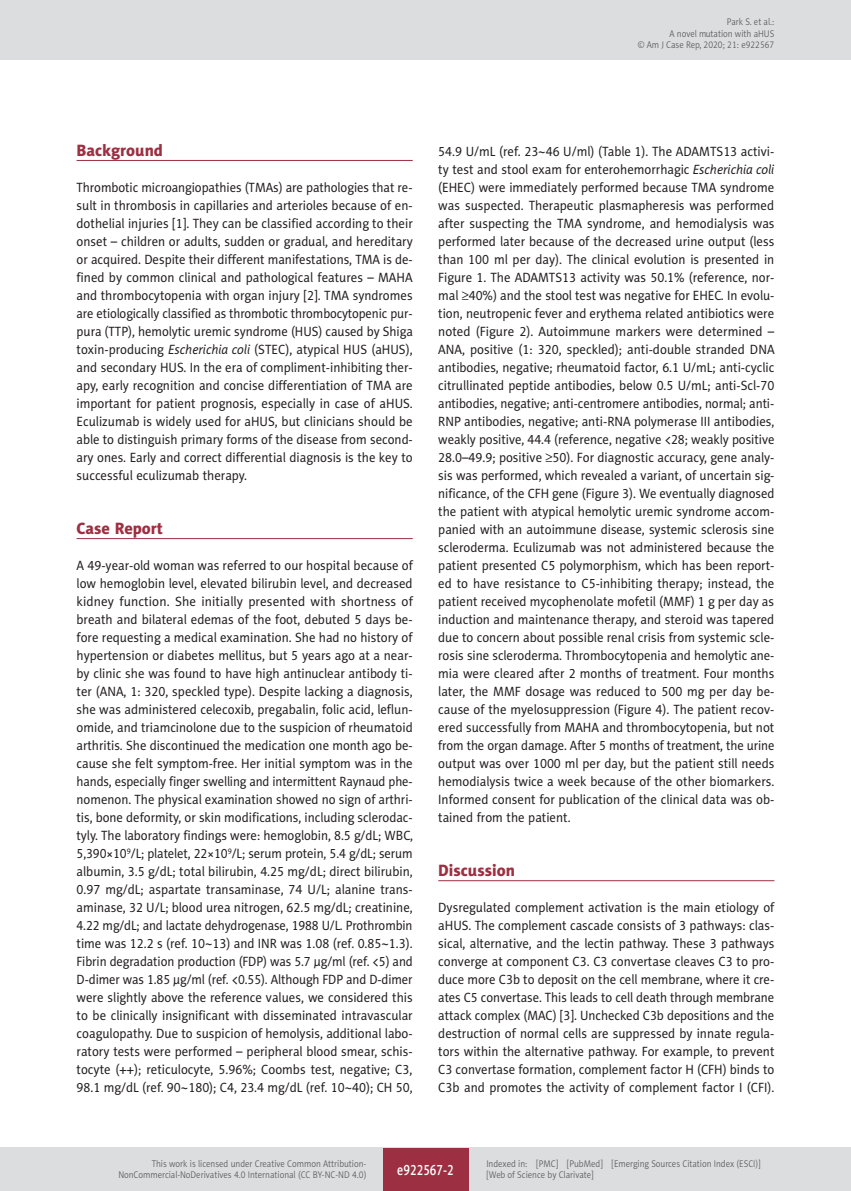
<style>
.page{position:relative;width:851px;height:1191px;background:#fff}
.page>*{position:absolute;margin:0;border:0;box-sizing:border-box;transform-origin:0 0}
.AJCR_Headline_1{font:16.5px "Naomi Sans EFN Heavy";color:#9d2f42}
.AJCR_e-PAGINA{font:15px "Naomi Sans EFN Medium";color:#fff;scale:.8 1}
.AJCR_Body{font:13.5px/18px "Naomi Sans EFN";color:#231f20;text-align:justify;scale:.95 1}
.AJCR_Body-2{font:13.5px/18px "Naomi Sans EFN";color:#231f20;text-align:justify;scale:.94 1}
.AJCR_pagina_zywa{font:9.75px/11.2px "Naomi Sans EFN Light";color:#57585a;text-align:right;scale:.9 1}
.AJCR_pagina_sygnatur{font:9.75px "Naomi Sans EFN Light";color:#57585a;scale:.9 1}
.s1{font-style:italic}
.s2{font-family:"Standard Sym L"}
</style>
<div class="page">
<hr style="left:77px;top:160px;width:335px;height:1px;background:#9d2f42">
<hr style="left:77px;top:538px;width:335px;height:1px;background:#9d2f42">
<hr style="left:438px;top:880px;width:336px;height:1px;background:#9d2f42">
<div style="left:0;top:0;width:850px;height:60px;background:#dcdddf"></div>
<hr style="left:850px;top:0;width:1px;height:60px;background:#dcdddf">
<div style="left:0;top:1148px;width:850px;height:43px;background:#dcdddf"></div>
<div style="left:383px;top:1147px;width:85px;height:43px;background:#9d2f42"></div>
<p class="AJCR_pagina_zywa" style="left:669px;top:16px;width:118px">Park S. et al.:<br>A novel mutation with aHUS</p>
<p class="AJCR_pagina_sygnatur" style="left:637px;top:39px;width:153px">© Am J Case Rep, 2020; 21: e922567</p>
<p class="AJCR_Headline_1" style="left:77px;top:140px;width:88px">Background</p>
<p class="AJCR_Body-2" style="left:77px;top:178px;width:359px">Thrombotic microangiopathies (TMAs) are pathologies that re&shy;sult in thrombosis in capillaries and arterioles because of en&shy;dothelial injuries [1]. They can be classified according to their onset – children or adults, sudden or gradual, and hereditary or acquired. Despite their different manifestations, TMA is de&shy;fined by common clinical and pathological features – MAHA and thrombocytopenia with organ injury [2]. TMA syndromes are etiologically classified as thrombotic thrombocytopenic pur&shy;pura (TTP), hemolytic uremic syndrome (HUS) caused by Shiga toxin-producing <span class="s1">Escherichia coli</span> (STEC), atypical HUS (aHUS), and secondary HUS. In the era of compliment-inhibiting ther&shy;apy, early recognition and concise differentiation of TMA are important for patient prognosis, especially in case of aHUS.<br>Eculizumab is widely used for aHUS, but clinicians should be able to distinguish primary forms of the disease from second&shy;ary ones. Early and correct differential diagnosis is the key to successful eculizumab therapy.</p>
<p class="AJCR_Headline_1" style="left:77px;top:518px;width:88px">Case Report</p>
<p class="AJCR_Body" style="left:77px;top:556px;width:355px">A 49-year-old woman was referred to our hospital because of low hemoglobin level, elevated bilirubin level, and decreased kidney function. She initially presented with shortness of breath and bilateral edemas of the foot, debuted 5 days be&shy;fore requesting a medical examination. She had no history of hypertension or diabetes mellitus, but 5 years ago at a near&shy;by clinic she was found to have high antinuclear antibody ti&shy;ter (ANA, 1: 320, speckled type). Despite lacking a diagnosis, she was administered celecoxib, pregabalin, folic acid, leflun&shy;omide, and triamcinolone due to the suspicion of rheumatoid arthritis. She discontinued the medication one month ago be&shy;cause she felt symptom-free. Her initial symptom was in the hands, especially finger swelling and intermittent Raynaud phe&shy;nomenon. The physical examination showed no sign of arthri&shy;tis, bone deformity, or skin modifications, including sclerodac&shy;tyly. The laboratory findings were: hemoglobin, 8.5 g/dL; WBC, 5,390×10<sup>9</sup>/L; platelet, 22×10<sup>9</sup>/L; serum protein, 5.4 g/dL; serum albumin, 3.5 g/dL; total bilirubin, 4.25 mg/dL; direct bilirubin, 0.97 mg/dL; aspartate transaminase, 74 U/L; alanine trans&shy;aminase, 32 U/L; blood urea nitrogen, 62.5 mg/dL; creatinine, 4.22 mg/dL; and lactate dehydrogenase, 1988 U/L. Prothrombin time was 12.2 s (ref. 10~13) and INR was 1.08 (ref. 0.85~1.3).<br>Fibrin degradation production (FDP) was 5.7 µg/ml (ref. &lt;5) and D-dimer was 1.85 µg/ml (ref. &lt;0.55). Although FDP and D-dimer were slightly above the reference values, we considered this to be clinically insignificant with disseminated intravascular coagulopathy. Due to suspicion of hemolysis, additional labo&shy;ratory tests were performed – peripheral blood smear, schis&shy;tocyte (++); reticulocyte, 5.96%; Coombs test, negative; C3, 98.1 mg/dL (ref. 90~180); C4, 23.4 mg/dL (ref. 10~40); CH 50,</p>
<p class="AJCR_Body" style="left:438px;top:142px;width:355px">54.9 U/mL (ref. 23~46 U/ml) (Table 1). The ADAMTS13 activi&shy;ty test and stool exam for enterohemorrhagic <span class="s1">Escherichia coli </span>(EHEC) were immediately performed because TMA syndrome was suspected. Therapeutic plasmapheresis was performed after suspecting the TMA syndrome, and hemodialysis was performed later because of the decreased urine output (less than 100 ml per day). The clinical evolution is presented in Figure 1. The ADAMTS13 activity was 50.1% (reference, nor&shy;mal <span class="s2">³</span>40%) and the stool test was negative for EHEC. In evolu&shy;tion, neutropenic fever and erythema related antibiotics were noted (Figure 2). Autoimmune markers were determined – ANA, positive (1: 320, speckled); anti-double stranded DNA antibodies, negative; rheumatoid factor, 6.1 U/mL; anti-cyclic citrullinated peptide antibodies, below 0.5 U/mL; anti-Scl-70 antibodies, negative; anti-centromere antibodies, normal; anti-RNP antibodies, negative; anti-RNA polymerase III antibodies, weakly positive, 44.4 (reference, negative &lt;28; weakly positive 28.0–49.9; positive <span class="s2">³</span>50). For diagnostic accuracy, gene analy&shy;sis was performed, which revealed a variant, of uncertain sig&shy;nificance, of the CFH gene (Figure 3). We eventually diagnosed the patient with atypical hemolytic uremic syndrome accom&shy;panied with an autoimmune disease, systemic sclerosis sine scleroderma. Eculizumab was not administered because the patient presented C5 polymorphism, which has been report&shy;ed to have resistance to C5-inhibiting therapy; instead, the patient received mycophenolate mofetil (MMF) 1 g per day as induction and maintenance therapy, and steroid was tapered due to concern about possible renal crisis from systemic scle&shy;rosis sine scleroderma. Thrombocytopenia and hemolytic ane&shy;mia were cleared after 2 months of treatment. Four months later, the MMF dosage was reduced to 500 mg per day be&shy;cause of the myelosuppression (Figure 4). The patient recov&shy;ered successfully from MAHA and thrombocytopenia, but not from the organ damage. After 5 months of treatment, the urine output was over 1000 ml per day, but the patient still needs hemodialysis twice a week because of the other biomarkers.<br>Informed consent for publication of the clinical data was ob&shy;tained from the patient.</p>
<p class="AJCR_Headline_1" style="left:438px;top:860px;width:78px">Discussion</p>
<p class="AJCR_Body" style="left:438px;top:898px;width:355px">Dysregulated complement activation is the main etiology of aHUS. The complement cascade consists of 3 pathways: clas&shy;sical, alternative, and the lectin pathway. These 3 pathways converge at component C3. C3 convertase cleaves C3 to pro&shy;duce more C3b to deposit on the cell membrane, where it cre&shy;ates C5 convertase. This leads to cell death through membrane attack complex (MAC) [3]. Unchecked C3b depositions and the destruction of normal cells are suppressed by innate regula&shy;tors within the alternative pathway. For example, to prevent C3 convertase formation, complement factor H (CFH) binds to C3b and promotes the activity of complement factor I (CFI).</p>
<p class="AJCR_pagina_zywa" style="left:118px;top:1158px;width:277px">This work is licensed under Creative Common Attribution-<br>NonCommercial-NoDerivatives 4.0 International (CC BY-NC-ND 4.0)</p>
<p class="AJCR_e-PAGINA" style="left:397px;top:1160px;width:72px">e922567-2</p>
<p class="AJCR_pagina_zywa" style="left:486px;top:1158px;width:306px;text-align:left">Indexed in: [PMC] [PubMed] [Emerging Sources Citation Index (ESCI)] [Web of Science by Clarivate]</p>
</div>
